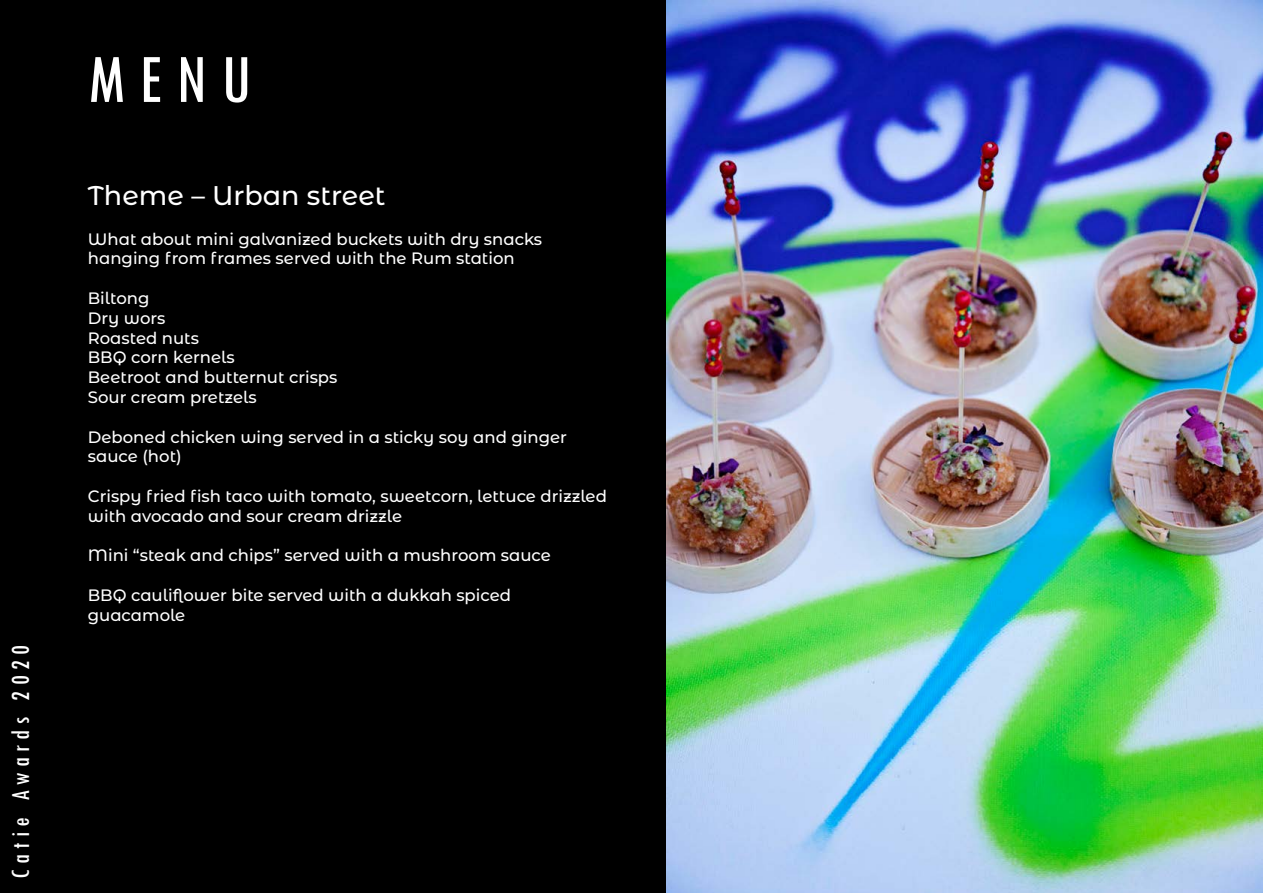
<style>
.page{position:relative;width:1263px;height:893px;background:#fff}
.page>*{position:absolute;margin:0;border:0;box-sizing:border-box;transform-origin:0 0}
.t1{font:condensed 72px "Tw Cen";color:#fff}
.t2{font:500 27px "Montserrat Alternates";color:#fff}
.t3{font:condensed 27px "Tw Cen";letter-spacing:.2em;color:#fff}
.t4{font:500 16.5px/19.8px "Montserrat Alternates";color:#fff}
</style>
<div class="page">
<div style="left:0;top:1px;width:1263px;height:892px;background:#000"></div>
<img style="left:667px;top:1px;width:596px;height:892px">
<h2 class="t3" style="left:4px;top:879px;width:236px;rotate:-90deg">Catie Awards 2020</h2>
<h1 class="t1" style="left:88px;top:36px;width:165px">MENU</h1>
<h2 class="t2" style="left:88px;top:177px;width:299px">Theme – Urban street</h2>
<p class="t4" style="left:88px;top:228px;width:456px">What about mini galvanized buckets with dry snacks hanging from frames served with the Rum station</p>
<p class="t4" style="left:88px;top:288px;width:251px">Biltong<br>Dry wors<br>Roasted nuts<br>BBQ corn kernels<br>Beetroot and butternut crisps<br>Sour cream pretzels</p>
<p class="t4" style="left:88px;top:426px;width:481px">Deboned chicken wing served in a sticky soy and ginger sauce (hot)</p>
<p class="t4" style="left:88px;top:486px;width:521px">Crispy fried fish taco with tomato, sweetcorn, lettuce drizzled with avocado and sour cream drizzle</p>
<p class="t4" style="left:88px;top:545px;width:465px">Mini “steak and chips” served with a mushroom sauce</p>
<p class="t4" style="left:88px;top:585px;width:425px">BBQ cauliflower bite served with a dukkah spiced guacamole</p>
</div>
